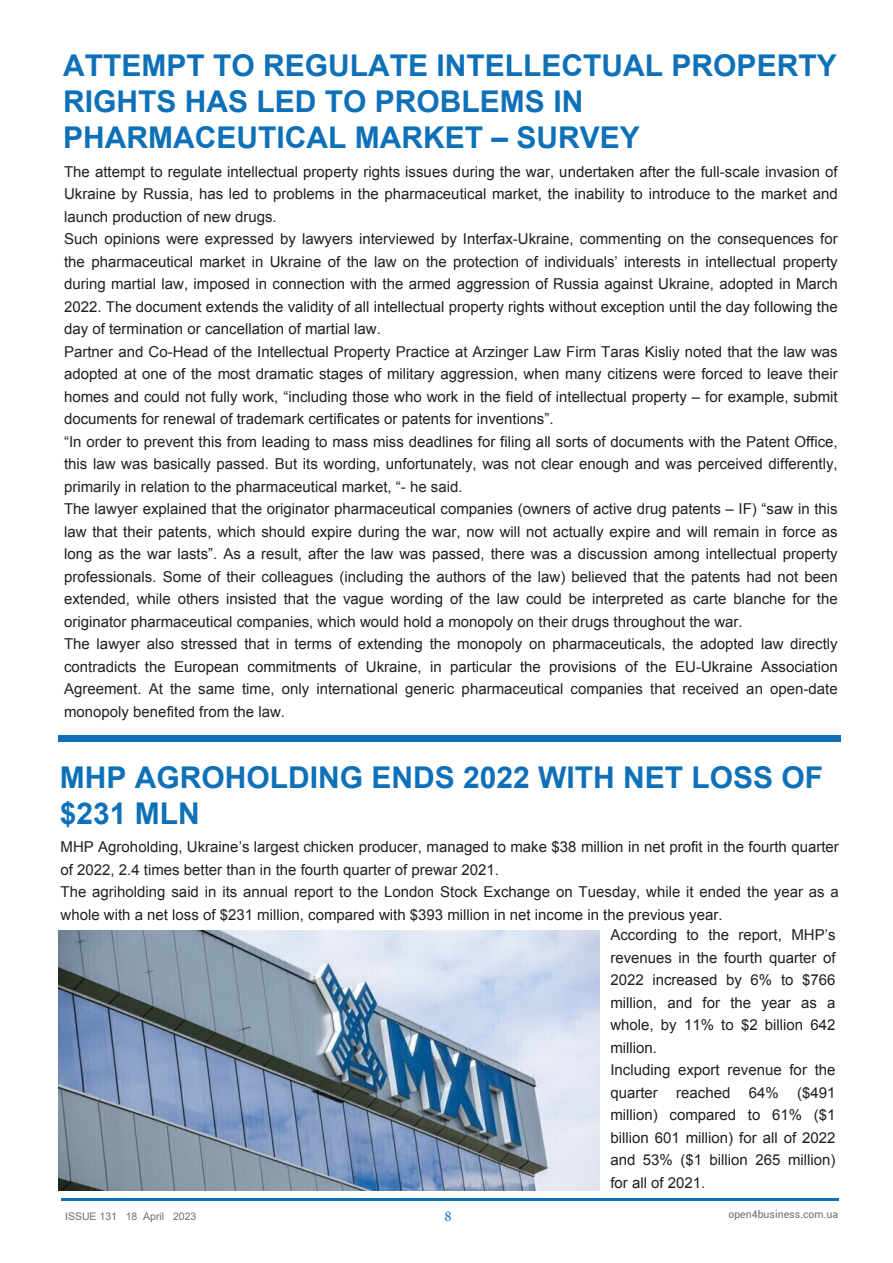
<style>
.page{position:relative;width:893px;height:1263px;background:#fff}
.page>*{position:absolute;margin:0;border:0;box-sizing:border-box;transform-origin:0 0}
.t1{font:700 30px/36px "Arial";color:#0e71b8}
.t2{font:15px/22.5px "Arial";color:#231f20}
.t3{font:15px/22.5px "Arial";color:#221e1f}
.t4{font:15px "Minion Pro";color:#0e71b8}
.t5{font:10.5px "Roboto";color:#6c6d70}
.t6{font:10.5px "Arial";color:#6c6d70}
</style>
<div class="page">
<hr style="left:61px;top:1198px;width:778px;height:3px;background:#0e71b8">
<div style="left:58px;top:735px;width:783px;height:7px;background:#0e71b8"></div>
<img style="left:59px;top:930px;width:540px;height:260px">
<h1 class="t1" style="left:63px;top:48px;width:775px">ATTEMPT TO REGULATE INTELLECTUAL PROPERTY<br>RIGHTS HAS LED TO PROBLEMS IN<br>PHARMACEUTICAL MARKET – SURVEY</h1>
<p class="t2" style="left:64px;top:160px;width:775px">The attempt to regulate intellectual property rights issues during the war, undertaken after the full-scale invasion of Ukraine by Russia, has led to problems in the pharmaceutical market, the inability to introduce to the market and launch production of new drugs.<br>Such opinions were expressed by lawyers interviewed by Interfax-Ukraine, commenting on the consequences for the pharmaceutical market in Ukraine of the law on the protection of individuals’ interests in intellectual property during martial law, imposed in connection with the armed aggression of Russia against Ukraine, adopted in March 2022. The document extends the validity of all intellectual property rights without exception until the day following the day of termination or cancellation of martial law.<br>Partner and Co-Head of the Intellectual Property Practice at Arzinger Law Firm Taras Kisliy noted that the law was adopted at one of the most dramatic stages of military aggression, when many citizens were forced to leave their homes and could not fully work, “including those who work in the field of intellectual property – for example, submit documents for renewal of trademark certificates or patents for inventions”.<br>“In order to prevent this from leading to mass miss deadlines for filing all sorts of documents with the Patent Office, this law was basically passed. But its wording, unfortunately, was not clear enough and was perceived differently, primarily in relation to the pharmaceutical market, “- he said.<br>The lawyer explained that the originator pharmaceutical companies (owners of active drug patents – IF) “saw in this law that their patents, which should expire during the war, now will not actually expire and will remain in force as long as the war lasts”. As a result, after the law was passed, there was a discussion among intellectual property professionals. Some of their colleagues (including the authors of the law) believed that the patents had not been extended, while others insisted that the vague wording of the law could be interpreted as carte blanche for the originator pharmaceutical companies, which would hold a monopoly on their drugs throughout the war.<br>The lawyer also stressed that in terms of extending the monopoly on pharmaceuticals, the adopted law directly contradicts the European commitments of Ukraine, in particular the provisions of the EU-Ukraine Association Agreement. At the same time, only international generic pharmaceutical companies that received an open-date monopoly benefited from the law.</p>
<h1 class="t1" style="left:60px;top:760px;width:765px">MHP AGROHOLDING ENDS 2022 WITH NET LOSS OF $231 MLN</h1>
<p class="t2" style="left:61px;top:836px;width:780px">MHP Agroholding, Ukraine’s largest chicken producer, managed to make $38 million in net profit in the fourth quarter of 2022, 2.4 times better than in the fourth quarter of prewar 2021.<br>The agriholding said in its annual report to the London Stock Exchange on Tuesday, while it ended the year as a whole with a net loss of $231 million, compared with $393 million in net income in the previous year.</p>
<p class="t3" style="left:610px;top:924px;width:227px">According to the report, MHP’s revenues in the fourth quarter of<br>2022 increased by 6% to $766 million, and for the year as a whole, by 11% to $2 billion 642 million.<br>Including export revenue for the quarter reached 64% ($491 million) compared to 61% ($1 billion 601 million) for all of 2022 and 53% ($1 billion 265 million) for all of 2021.</p>
<p class="t6" style="left:65px;top:1209px;width:133px">ISSUE 131 18 April 2023</p>
<p class="t4" style="left:445px;top:1206px;width:9px">8</p>
<p class="t5" style="left:728px;top:1207px;width:111px">open4business.com.ua</p>
</div>
